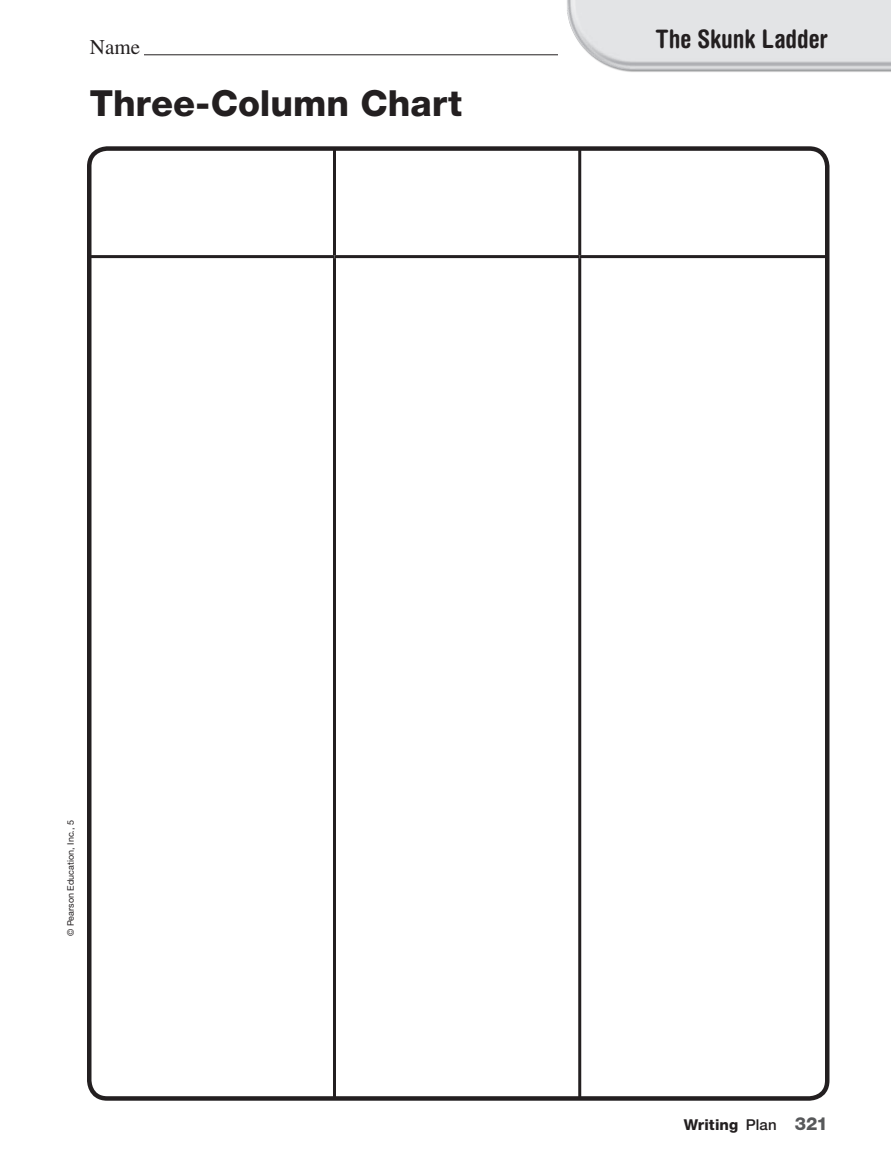
<style>
.page{position:relative;width:891px;height:1175px;background:#fff}
.page>*{position:absolute;margin:0;border:0;box-sizing:border-box;transform-origin:0 0}
.t1{font:800 36px "Helvetica Neue LT Std";color:#231f20}
.t2{font:700 condensed 25.5px "Helvetica Rounded LT Std";letter-spacing:-.005em;color:#231f20}
.t3{font:21px "Times LT Std";color:#231f20}
.t4{font:800 15px "Helvetica Neue LT Std";letter-spacing:.01em;color:#231f20}
.t5{font:9px "Helvetica Neue LT Std";color:#231f20}
.s1{font-weight:500}
.s2{font-size:18px;color:#57585a}
</style>
<div class="page">
<img style="left:555px;top:0;width:336px;height:72px">
<hr style="left:144px;top:54px;width:414px;height:1px;background:#231f20">
<div style="left:87px;top:146px;width:742px;height:954px;border:4px solid #231f20;border-radius:18px"></div>
<hr style="left:333px;top:148px;width:3px;height:107px;background:#231f20">
<hr style="left:578px;top:148px;width:3px;height:107px;background:#231f20">
<hr style="left:89px;top:255px;width:245px;height:3px;background:#231f20">
<hr style="left:334px;top:255px;width:246px;height:3px;background:#231f20">
<hr style="left:333px;top:258px;width:3px;height:840px;background:#231f20">
<hr style="left:580px;top:255px;width:245px;height:3px;background:#231f20">
<hr style="left:578px;top:258px;width:3px;height:840px;background:#231f20">
<p class="t3" style="left:90px;top:36px;width:52px">Name</p>
<p class="t1" style="left:90px;top:81px;width:374px">Three-Column Chart</p>
<p class="t2" style="left:656px;top:23px;width:174px">The Skunk Ladder</p>
<p class="t5" style="left:65px;top:936px;width:118px;rotate:-90deg">© Pearson Education, Inc., 5</p>
<p class="t4" style="left:684px;top:1115px;width:146px">Writing <span class="s1">Plan</span> <span class="s2">321</span></p>
</div>
